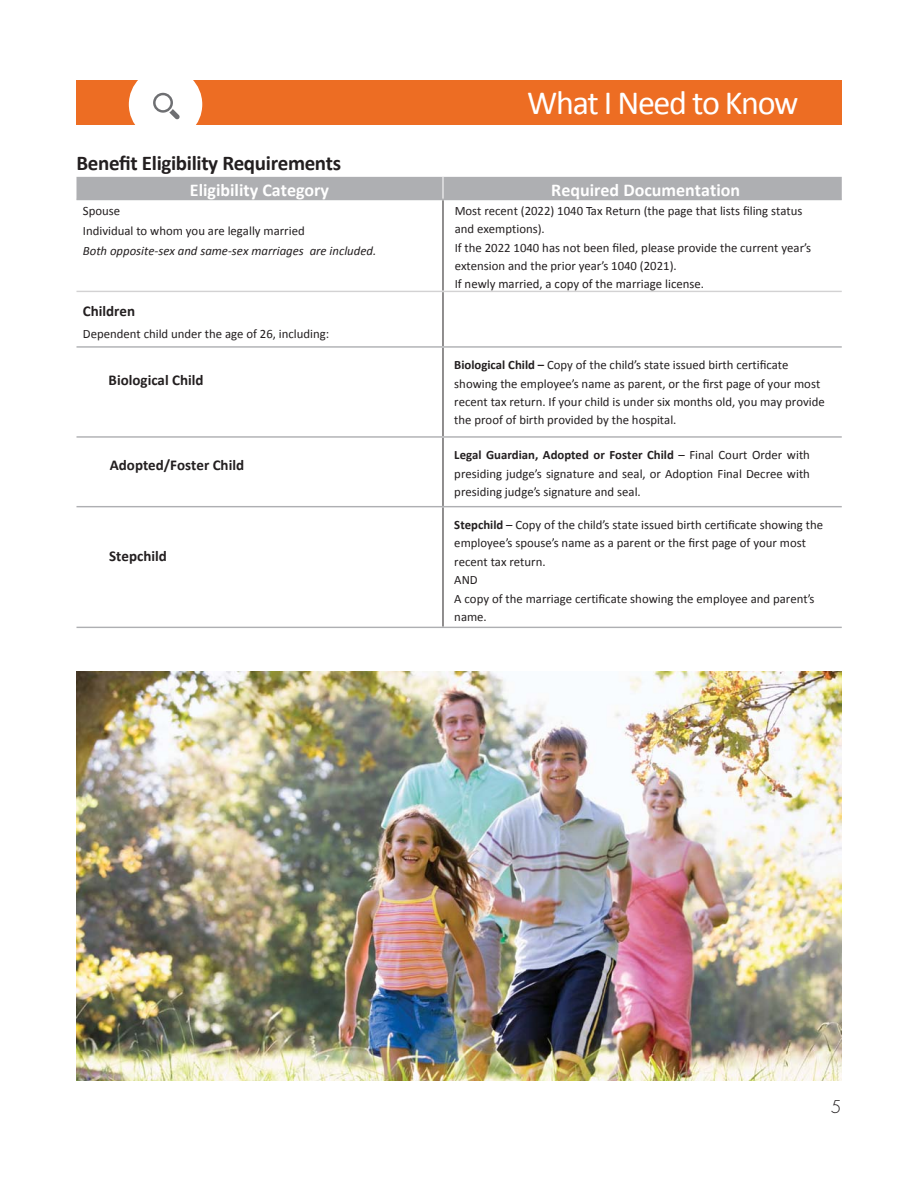
<style>
.page{position:relative;width:918px;height:1188px;background:#fff}
.page>*{position:absolute;margin:0;border:0;box-sizing:border-box;transform-origin:0 0}
.t1{font:34.05px "Calibri";letter-spacing:-.04em;color:#fff}
.t2{font:700 21px "Calibri";letter-spacing:-.015em;color:#231f20}
.t3{font:700 18px "Calibri";color:#fff}
.t4{font:300 16.95px "Futura";color:#231f20}
.t5{font:700 15px "Calibri";color:#231f20}
.t6{font:12.75px/18.5px "Calibri";color:#231f20}
.t7{font:italic 12.75px "Calibri";color:#231f20}
.s1{font-weight:700}
</style>
<div class="page">
<div style="left:76px;top:80px;width:766px;height:45px;background:#ed6d23"></div>
<div style="left:129px;top:68px;width:73px;height:73px;background:#fff;border-radius:50%"></div>
<svg style="left:77px;top:200px;width:765px;height:91px"></svg>
<svg style="left:76px;top:292px;width:766px;height:335px"></svg>
<div style="left:76px;top:177px;width:766px;height:22px;background:#aeafb2"></div>
<hr style="left:443px;top:200px;width:1px;height:91px;background:#231f20">
<hr style="left:443px;top:292px;width:1px;height:54px;background:#231f20">
<hr style="left:443px;top:348px;width:1px;height:88px;background:#231f20">
<hr style="left:443px;top:438px;width:1px;height:68px;background:#231f20">
<hr style="left:443px;top:507px;width:1px;height:120px;background:#231f20">
<hr style="left:76px;top:199px;width:766px;height:1px;background:#aeafb2">
<hr style="left:76px;top:346px;width:766px;height:2px;background:#aeafb2">
<hr style="left:76px;top:436px;width:766px;height:2px;background:#aeafb2">
<hr style="left:76px;top:506px;width:766px;height:1px;background:#aeafb2">
<hr style="left:76px;top:627px;width:766px;height:1px;background:#aeafb2">
<hr style="left:76px;top:291px;width:766px;height:1px;background:#d3d2d3">
<img style="left:76px;top:672px;width:766px;height:408px">
<svg style="left:153px;top:93px;width:27px;height:26px"></svg>
<h1 class="t1" style="left:527px;top:81px;width:273px">What I Need to Know</h1>
<h2 class="t2" style="left:76px;top:149px;width:266px">Benefit Eligibility Requirements</h2>
<h3 class="t3" style="left:190px;top:179px;width:141px">Eligibility Category</h3>
<h3 class="t3" style="left:551px;top:179px;width:190px">Required Documentation</h3>
<p class="t6" style="left:83px;top:201px;width:223px;line-height:20px">Spouse<br>Individual to whom you are legally married</p>
<p class="t7" style="left:83px;top:242px;width:295px">Both opposite-sex and same-sex marriages are included.</p>
<p class="t6" style="left:455px;top:201px;width:358px">Most recent (2022) 1040 Tax Return (the page that lists filing status and exemptions).<br>If the 2022 1040 has not been filed, please provide the current year’s extension and the prior year’s 1040 (2021).<br>If newly married, a copy of the marriage license.</p>
<p class="t5" style="left:83px;top:302px;width:54px">Children</p>
<p class="t6" style="left:83px;top:324px;width:248px">Dependent child under the age of 26, including:</p>
<p class="t5" style="left:109px;top:371px;width:96px">Biological Child</p>
<p class="t6" style="left:454px;top:356px;width:372px"><span class="s1">Biological Child –</span> Copy of the child’s state issued birth certificate showing the employee’s name as parent, or the first page of your most recent tax return. If your child is under six months old, you may provide the proof of birth provided by the hospital.</p>
<p class="t5" style="left:110px;top:456px;width:136px">Adopted/Foster Child</p>
<p class="t6" style="left:454px;top:446px;width:357px;text-align:justify"><span class="s1">Legal Guardian, Adopted or Foster Child</span> – Final Court Order with presiding judge’s signature and seal, or Adoption Final Decree with presiding judge’s signature and seal.</p>
<p class="t5" style="left:109px;top:547px;width:59px">Stepchild</p>
<p class="t6" style="left:454px;top:516px;width:370px"><span class="s1">Stepchild</span> – Copy of the child’s state issued birth certificate showing the employee’s spouse’s name as a parent or the first page of your most recent tax return.<br>AND<br>A copy of the marriage certificate showing the employee and parent’s name.</p>
<h3 class="t4" style="left:831px;top:1099px;width:12px">5</h3>
</div>
